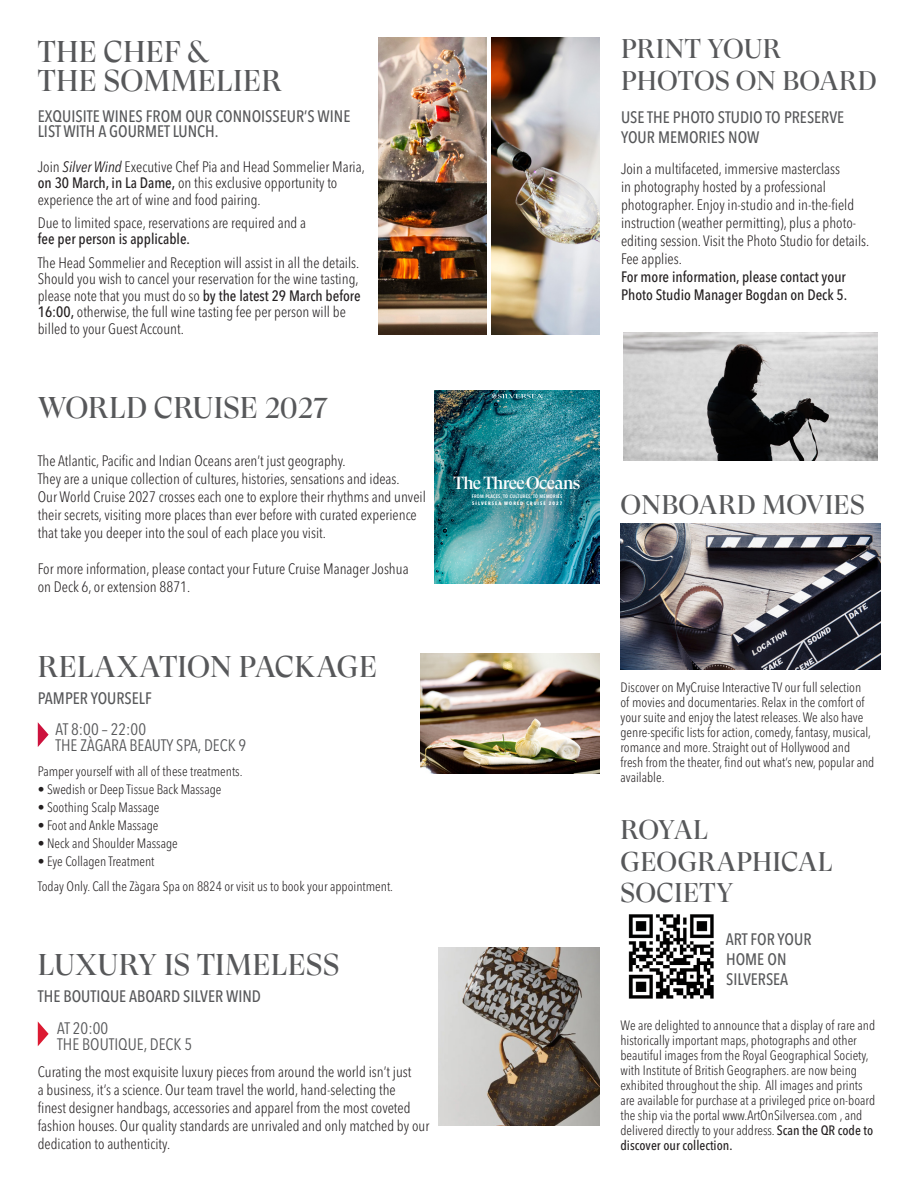
<style>
.page{position:relative;width:918px;height:1188px;background:#fff}
.page>*{position:absolute;margin:0;border:0;box-sizing:border-box;transform-origin:0 0}
.Page_2_-_Sub_Article{font:30px "GT Super Display";letter-spacing:.01em;color:#57585a}
.Page_2_-_Sub_Article-2{font:27px/31.5px "GT Super Display";letter-spacing:.01em;color:#57585a}
.Page_2_-_Title_Big_Article{font:27px/31.5px "GT Super Display";letter-spacing:.01em;color:#57585a}
.Title_Small_Article{font:27px "GT Super Display";letter-spacing:.01em;color:#57585a}
.t1{font:500 17.55px "GT Super Display";letter-spacing:-.04em;color:#fff}
.Page_2_-_Sub_Article-3{font:500 condensed 16.5px/19.8px "Avenir Next LT Pro";color:#57585a}
.t2{font:condensed 16.5px/16.5px "Avenir Next LT Pro";color:#57585a}
.Page_2_-_Body_Text_Article{font:300 condensed 15px/18px "Avenir Next LT Pro";color:#231f20}
.Page_2_-_Body_Text_Article-2{font:500 condensed 15px/18px "Avenir Next LT Pro";color:#231f20}
.Page_2_-_Body_Text_Article-3{font:300 condensed 13.5px/15px "Avenir Next LT Pro";color:#231f20}
.Body_Text_Article{font:300 condensed 13.5px/15px "Avenir Next LT Pro";color:#231f20}
.t3{font:600 4.95px "Avenir Next Condensed";letter-spacing:.05em;color:#fff}
.t4{font:700 4.95px "Avenir Next Condensed";letter-spacing:.22em;color:#fff}
.s1{font-weight:400;font-style:italic}
.s2{font-weight:500}
</style>
<div class="page">
<img style="left:620px;top:523px;width:260px;height:146px">
<img style="left:435px;top:390px;width:164px;height:193px">
<svg style="left:492px;top:393px;width:51px;height:6px"></svg>
<img style="left:628px;top:914px;width:86px;height:85px">
<img style="left:439px;top:948px;width:160px;height:177px">
<svg style="left:38px;top:1022px;width:11px;height:24px"></svg>
<svg style="left:38px;top:722px;width:11px;height:25px"></svg>
<img style="left:421px;top:654px;width:178px;height:120px">
<img style="left:623px;top:332px;width:254px;height:128px">
<img style="left:491px;top:38px;width:108px;height:297px">
<img style="left:379px;top:38px;width:108px;height:297px">
<p class="Page_2_-_Sub_Article" style="left:38px;top:36px;width:173px">THE CHEF &amp;</p>
<p class="Page_2_-_Sub_Article" style="left:38px;top:65px;width:246px">THE SOMMELIER</p>
<p class="Page_2_-_Sub_Article-3" style="left:38px;top:109px;width:314px;line-height:15px">EXQUISITE WINES FROM OUR CONNOISSEUR’S WINE<br>LIST WITH A GOURMET LUNCH.</p>
<p class="Page_2_-_Body_Text_Article" style="left:38px;top:158px;width:329px;line-height:16.5px">Join <span class="s1">Silver Wind</span> Executive Chef Pia and Head Sommelier Maria, <span class="s2">on 30 March, in La Dame,</span> on this exclusive opportunity to experience the art of wine and food pairing.</p>
<p class="Page_2_-_Body_Text_Article" style="left:38px;top:214px;width:270px;line-height:16.5px">Due to limited space, reservations are required and a <span class="s2">fee per person is applicable.</span></p>
<p class="Page_2_-_Body_Text_Article" style="left:38px;top:253px;width:323px">The Head Sommelier and Reception will assist in all the details.</p>
<p class="Page_2_-_Body_Text_Article" style="left:38px;top:271px;width:324px;line-height:16.5px">Should you wish to cancel your reservation for the wine tasting, please note that you must do so <span class="s2">by the latest 29 March before 16:00,</span> otherwise, the full wine tasting fee per person will be billed to your Guest Account.</p>
<p class="Page_2_-_Sub_Article" style="left:38px;top:392px;width:291px">WORLD CRUISE 2027</p>
<p class="Page_2_-_Body_Text_Article" style="left:38px;top:452px;width:309px">The Atlantic, Pacific and Indian Oceans aren’t just geography.</p>
<p class="Page_2_-_Body_Text_Article" style="left:38px;top:470px;width:363px">They are a unique collection of cultures, histories, sensations and ideas.</p>
<p class="Page_2_-_Body_Text_Article" style="left:38px;top:488px;width:390px">Our World Cruise 2027 crosses each one to explore their rhythms and unveil their secrets, visiting more places than ever before with curated experience that take you deeper into the soul of each place you visit.</p>
<p class="Page_2_-_Body_Text_Article" style="left:38px;top:560px;width:372px">For more information, please contact your Future Cruise Manager Joshua on Deck 6, or extension 8871.</p>
<p class="Page_2_-_Sub_Article" style="left:38px;top:651px;width:341px">RELAXATION PACKAGE</p>
<p class="Page_2_-_Sub_Article-3" style="left:38px;top:688px;width:115px">PAMPER YOURSELF</p>
<p class="t2" style="left:56px;top:721px;width:192px">AT 8:00 – 22:00<br>THE ZÀGARA BEAUTY SPA, DECK 9</p>
<p class="Page_2_-_Body_Text_Article-3" style="left:38px;top:764px;width:206px">Pamper yourself with all of these treatments.</p>
<p class="Page_2_-_Body_Text_Article-3" style="left:38px;top:782px;width:185px">• Swedish or Deep Tissue Back Massage</p>
<p class="Page_2_-_Body_Text_Article-3" style="left:38px;top:800px;width:123px">• Soothing Scalp Massage</p>
<p class="Page_2_-_Body_Text_Article-3" style="left:38px;top:818px;width:122px">• Foot and Ankle Massage</p>
<p class="Page_2_-_Body_Text_Article-3" style="left:38px;top:836px;width:141px">• Neck and Shoulder Massage</p>
<p class="Page_2_-_Body_Text_Article-3" style="left:38px;top:854px;width:118px">• Eye Collagen Treatment</p>
<p class="Page_2_-_Body_Text_Article-3" style="left:38px;top:878px;width:357px">Today Only. Call the Zàgara Spa on 8824 or visit us to book your appointment.</p>
<p class="Page_2_-_Sub_Article" style="left:38px;top:949px;width:303px">LUXURY IS TIMELESS</p>
<p class="Page_2_-_Sub_Article-3" style="left:38px;top:986px;width:225px">THE BOUTIQUE ABOARD SILVER WIND</p>
<p class="t2" style="left:57px;top:1020px;width:136px">AT 20:00<br>THE BOUTIQUE, DECK 5</p>
<p class="Page_2_-_Body_Text_Article" style="left:38px;top:1063px;width:393px">Curating the most exquisite luxury pieces from around the world isn’t just<br>a business, it’s a science. Our team travel the world, hand-selecting the<br>finest designer handbags, accessories and apparel from the most coveted fashion houses. Our quality standards are unrivaled and only matched by our dedication to authenticity.</p>
<p class="t1" style="left:454px;top:474px;width:128px">The Three Oceans</p>
<p class="t4" style="left:472px;top:500px;width:92px">SILVERSEA WORLD CRUISE 2027</p>
<p class="t3" style="left:472px;top:492px;width:92px">FROM PLACES, TO CULTURES, TO MEMORIES</p>
<p class="Page_2_-_Title_Big_Article" style="left:621px;top:34px;width:257px">PRINT YOUR<br>PHOTOS ON BOARD</p>
<p class="Page_2_-_Sub_Article-3" style="left:621px;top:107px;width:225px">USE THE PHOTO STUDIO TO PRESERVE<br>YOUR MEMORIES NOW</p>
<p class="Page_2_-_Body_Text_Article" style="left:621px;top:159px;width:250px">Join a multifaceted, immersive masterclass<br>in photography hosted by a professional photographer. Enjoy in-studio and in-the-field instruction (weather permitting), plus a photo&shy;editing session. Visit the Photo Studio for details.<br>Fee applies.</p>
<p class="Page_2_-_Body_Text_Article-2" style="left:621px;top:267px;width:228px">For more information, please contact your<br>Photo Studio Manager Bogdan on Deck 5.</p>
<p class="Title_Small_Article" style="left:621px;top:490px;width:246px">ONBOARD MOVIES</p>
<p class="Body_Text_Article" style="left:620px;top:680px;width:255px">Discover on MyCruise Interactive TV our full selection<br>of movies and documentaries. Relax in the comfort of your suite and enjoy the latest releases. We also have genre-specific lists for action, comedy, fantasy, musical, romance and more. Straight out of Hollywood and fresh from the theater, find out what’s new, popular and available.</p>
<p class="Page_2_-_Sub_Article-2" style="left:621px;top:815px;width:214px">ROYAL<br>GEOGRAPHICAL<br>SOCIETY</p>
<p class="Page_2_-_Sub_Article-3" style="left:726px;top:929px;width:87px">ART FOR YOUR<br>HOME ON<br>SILVERSEA</p>
<p class="Page_2_-_Body_Text_Article-3" style="left:620px;top:1018px;width:256px">We are delighted to announce that a display of rare and historically important maps, photographs and other beautiful images from the Royal Geographical Society, with Institute of British Geographers. are now being exhibited throughout the ship. All images and prints are available for purchase at a privileged price on-board the ship via the portal www.ArtOnSilversea.com , and delivered directly to your address. <span class="s2">Scan the QR code to discover our collection.</span></p>
</div>
